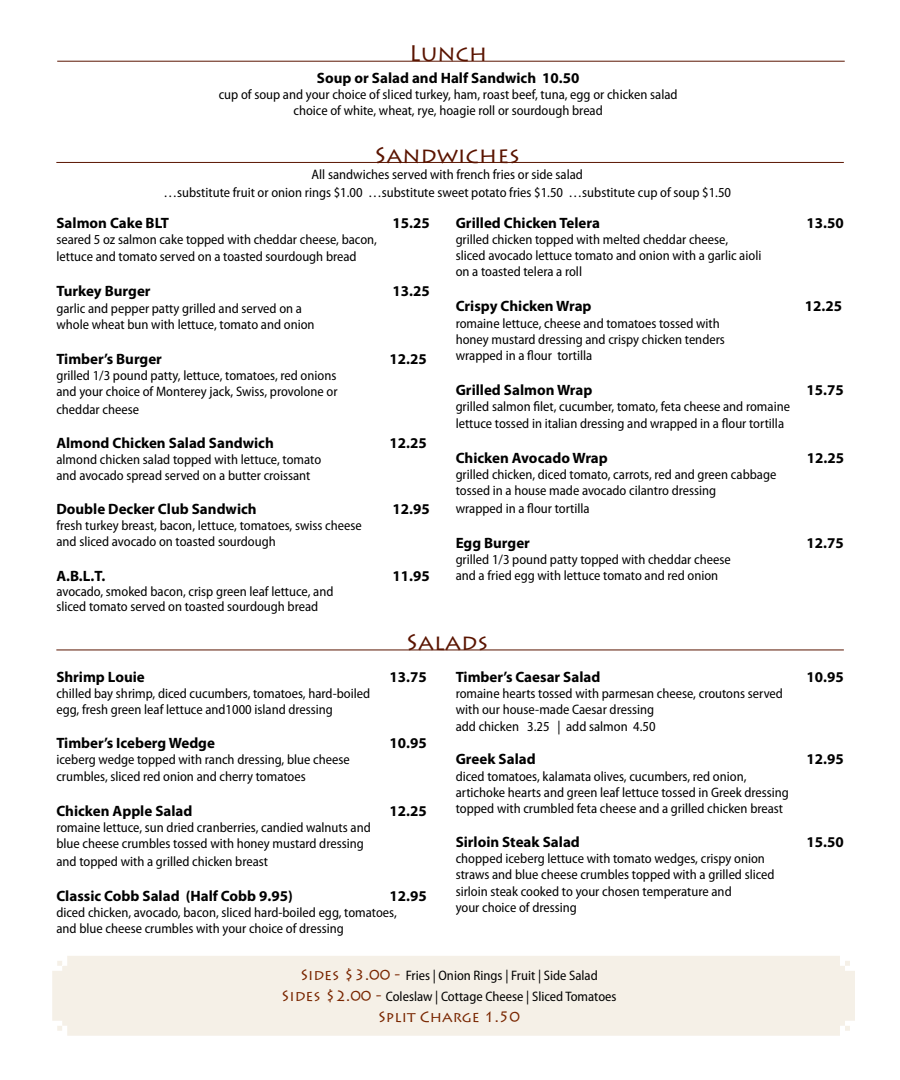
<style>
.page{position:relative;width:900px;height:1080px;background:#fff}
.page>*{position:absolute;margin:0;border:0;box-sizing:border-box;transform-origin:0 0}
.t1{font:22.5px "Lithos Pro";color:#5a1400}
.t2{font:700 15px "Myriad Pro";color:#000}
.t3{font:15px "Lithos Pro";color:#792600}
.t4{font:semi-condensed 13.75px/16.2px "Myriad Pro";color:#000}
.s1{font-family:"Lithos Pro";font-stretch:normal;font-size:15px;color:#792600}
</style>
<div class="page">
<hr style="left:56px;top:162px;width:788px;height:1px;background:#5a1400">
<hr style="left:56px;top:650px;width:788px;height:1px;background:#5a1400">
<div style="left:52px;top:956px;width:803px;height:80px;background:#f5f0e7"></div>
<hr style="left:57px;top:61px;width:788px;height:1px;background:#5a1400">
<h1 class="t1" style="left:409px;top:41px;width:80px">Lunch</h1>
<p class="t2" style="left:317px;top:68px;width:264px">Soup or Salad and Half Sandwich 10.50</p>
<p class="t4" style="left:219px;top:86px;width:460px;text-align:center">cup of soup and your choice of sliced turkey, ham, roast beef, tuna, egg or chicken salad choice of white, wheat, rye, hoagie roll or sourdough bread</p>
<h1 class="t1" style="left:375px;top:142px;width:147px">Sandwiches</h1>
<p class="t4" style="left:163px;top:166px;width:569px;line-height:18px;text-align:center">All sandwiches served with french fries or side salad<br>…substitute fruit or onion rings $1.00 …substitute sweet potato fries $1.50 …substitute cup of soup $1.50</p>
<p class="t2" style="left:56px;top:213px;width:114px">Salmon Cake BLT</p>
<p class="t2" style="left:393px;top:213px;width:39px">15.25</p>
<p class="t4" style="left:56px;top:231px;width:322px;line-height:17.5px">seared 5 oz salmon cake topped with cheddar cheese, bacon, lettuce and tomato served on a toasted sourdough bread</p>
<p class="t2" style="left:56px;top:282px;width:96px">Turkey Burger</p>
<p class="t2" style="left:393px;top:282px;width:39px">13.25</p>
<p class="t4" style="left:56px;top:300px;width:260px">garlic and pepper patty grilled and served on a whole wheat bun with lettuce, tomato and onion</p>
<p class="t2" style="left:56px;top:349px;width:107px">Timber’s Burger</p>
<p class="t2" style="left:390px;top:349px;width:39px">12.25</p>
<p class="t4" style="left:56px;top:368px;width:283px">grilled 1/3 pound patty, lettuce, tomatoes, red onions and your choice of Monterey jack, Swiss, provolone or</p>
<p class="t4" style="left:56px;top:401px;width:84px">cheddar cheese</p>
<p class="t2" style="left:56px;top:433px;width:219px">Almond Chicken Salad Sandwich</p>
<p class="t2" style="left:390px;top:433px;width:39px">12.25</p>
<p class="t4" style="left:56px;top:451px;width:266px">almond chicken salad topped with lettuce, tomato and avocado spread served on a butter croissant</p>
<p class="t2" style="left:56px;top:499px;width:202px">Double Decker Club Sandwich</p>
<p class="t2" style="left:393px;top:499px;width:39px">12.95</p>
<p class="t4" style="left:56px;top:518px;width:307px">fresh turkey breast, bacon, lettuce, tomatoes, swiss cheese and sliced avocado on toasted sourdough</p>
<p class="t2" style="left:56px;top:567px;width:50px">A.B.L.T.</p>
<p class="t2" style="left:393px;top:567px;width:39px">11.95</p>
<p class="t4" style="left:56px;top:585px;width:279px;line-height:15px">avocado, smoked bacon, crisp green leaf lettuce, and sliced tomato served on toasted sourdough bread</p>
<p class="t2" style="left:456px;top:213px;width:146px">Grilled Chicken Telera</p>
<p class="t2" style="left:807px;top:213px;width:39px">13.50</p>
<p class="t4" style="left:456px;top:231px;width:307px">grilled chicken topped with melted cheddar cheese, sliced avocado lettuce tomato and onion with a garlic aioli on a toasted telera a roll</p>
<p class="t2" style="left:456px;top:297px;width:137px">Crispy Chicken Wrap</p>
<p class="t2" style="left:805px;top:297px;width:39px">12.25</p>
<p class="t4" style="left:456px;top:315px;width:271px">romaine lettuce, cheese and tomatoes tossed with honey mustard dressing and crispy chicken tenders wrapped in a flour tortilla</p>
<p class="t2" style="left:456px;top:380px;width:138px">Grilled Salmon Wrap</p>
<p class="t2" style="left:807px;top:380px;width:39px">15.75</p>
<p class="t4" style="left:456px;top:399px;width:336px">grilled salmon filet, cucumber, tomato, feta cheese and romaine lettuce tossed in italian dressing and wrapped in a flour tortilla</p>
<p class="t2" style="left:456px;top:448px;width:154px">Chicken Avocado Wrap</p>
<p class="t2" style="left:807px;top:448px;width:39px">12.25</p>
<p class="t4" style="left:456px;top:466px;width:322px">grilled chicken, diced tomato, carrots, red and green cabbage tossed in a house made avocado cilantro dressing</p>
<p class="t4" style="left:456px;top:500px;width:135px">wrapped in a flour tortilla</p>
<p class="t2" style="left:456px;top:533px;width:76px">Egg Burger</p>
<p class="t2" style="left:807px;top:533px;width:39px">12.75</p>
<p class="t4" style="left:456px;top:551px;width:276px">grilled 1/3 pound patty topped with cheddar cheese and a fried egg with lettuce tomato and red onion</p>
<h1 class="t1" style="left:406px;top:629px;width:83px">Salads</h1>
<p class="t2" style="left:56px;top:667px;width:90px">Shrimp Louie</p>
<p class="t2" style="left:390px;top:667px;width:39px">13.75</p>
<p class="t4" style="left:56px;top:686px;width:315px">chilled bay shrimp, diced cucumbers, tomatoes, hard-boiled egg, fresh green leaf lettuce and1000 island dressing</p>
<p class="t2" style="left:56px;top:733px;width:160px">Timber’s Iceberg Wedge</p>
<p class="t2" style="left:390px;top:733px;width:39px">10.95</p>
<p class="t4" style="left:56px;top:752px;width:295px">iceberg wedge topped with ranch dressing, blue cheese crumbles, sliced red onion and cherry tomatoes</p>
<p class="t2" style="left:56px;top:801px;width:138px">Chicken Apple Salad</p>
<p class="t2" style="left:390px;top:801px;width:39px">12.25</p>
<p class="t4" style="left:56px;top:819px;width:316px">romaine lettuce, sun dried cranberries, candied walnuts and blue cheese crumbles tossed with honey mustard dressing</p>
<p class="t4" style="left:56px;top:853px;width:213px">and topped with a grilled chicken breast</p>
<p class="t2" style="left:56px;top:886px;width:238px">Classic Cobb Salad (Half Cobb 9.95)</p>
<p class="t2" style="left:390px;top:886px;width:39px">12.95</p>
<p class="t4" style="left:56px;top:904px;width:342px">diced chicken, avocado, bacon, sliced hard-boiled egg, tomatoes, and blue cheese crumbles with your choice of dressing</p>
<p class="t2" style="left:456px;top:667px;width:146px">Timber’s Caesar Salad</p>
<p class="t2" style="left:807px;top:667px;width:39px">10.95</p>
<p class="t4" style="left:456px;top:686px;width:329px">romaine hearts tossed with parmesan cheese, croutons served with our house-made Caesar dressing<br>add chicken 3.25 | add salmon 4.50</p>
<p class="t2" style="left:456px;top:749px;width:81px">Greek Salad</p>
<p class="t2" style="left:807px;top:749px;width:39px">12.95</p>
<p class="t4" style="left:456px;top:768px;width:335px">diced tomatoes, kalamata olives, cucumbers, red onion, artichoke hearts and green leaf lettuce tossed in Greek dressing topped with crumbled feta cheese and a grilled chicken breast</p>
<p class="t2" style="left:456px;top:832px;width:126px">Sirloin Steak Salad</p>
<p class="t2" style="left:807px;top:832px;width:39px">15.50</p>
<p class="t4" style="left:456px;top:851px;width:320px">chopped iceberg lettuce with tomato wedges, crispy onion straws and blue cheese crumbles topped with a grilled sliced sirloin steak cooked to your chosen temperature and<br>your choice of dressing</p>
<p class="t4" style="left:282px;top:965px;width:336px;line-height:21.2px;text-align:center"><span class="s1">Sides $3.00 -</span> Fries | Onion Rings | Fruit | Side Salad<br><span class="s1">Sides $2.00 -</span> Coleslaw | Cottage Cheese | Sliced Tomatoes</p>
<p class="t3" style="left:378px;top:1008px;width:144px">Split Charge 1.50</p>
</div>
